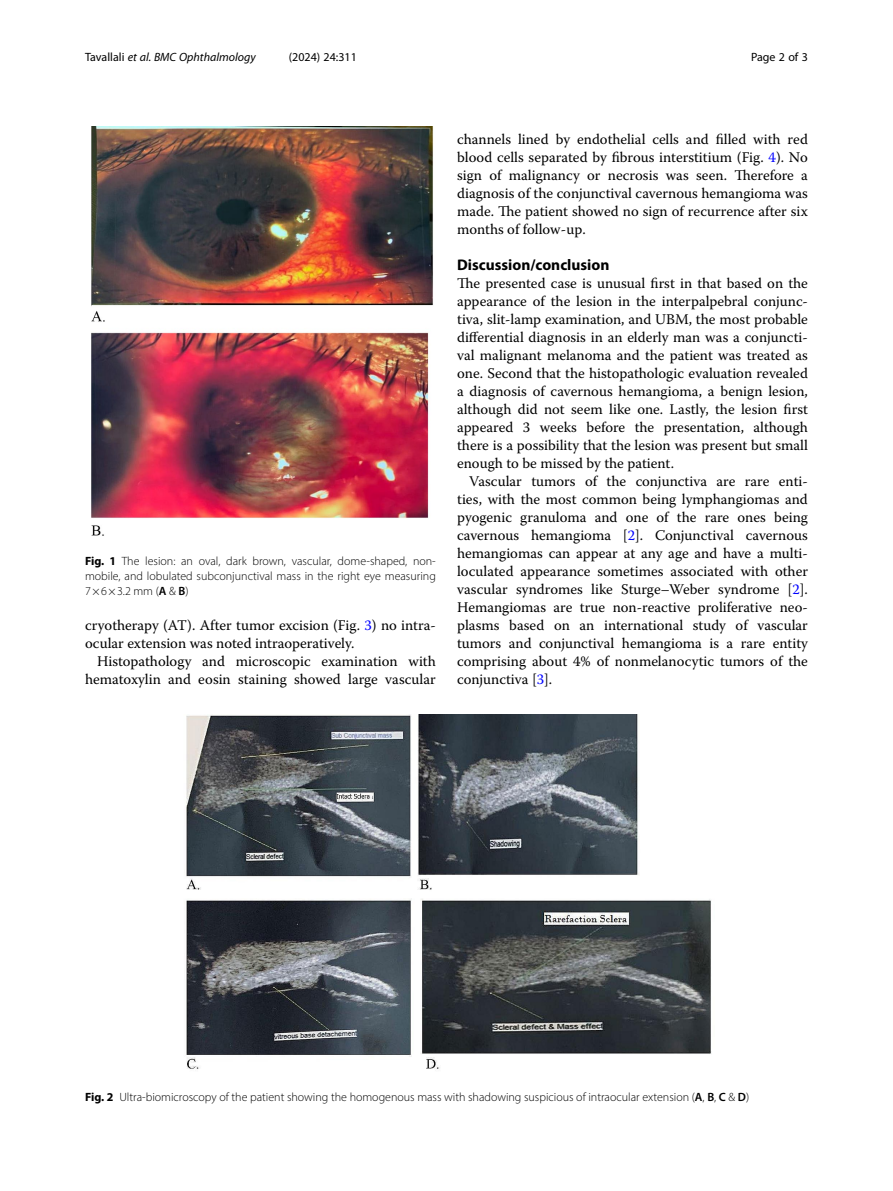
<style>
.page{position:relative;width:893px;height:1191px;background:#fff}
.page>*{position:absolute;margin:0;border:0;box-sizing:border-box;transform-origin:0 0}
.Head_1{font:700 15.45px "Myriad Pro";color:#000}
.Body_Text_Indent{font:14.7px/18px "Warnock Pro";color:#000;text-align:justify}
.Body_Text{font:14.7px/18px "Warnock Pro";color:#000}
.Figure_Caption{font:300 12px/15px "Myriad Pro";color:#000;text-align:justify}
.t1{font:italic 12px "Myriad Pro";color:#000}
.t2{font:12px "Myriad Pro";color:#000}
.s1{font-style:normal}
.s2{font-weight:700}
.s3{font-weight:600}
.s4{color:#00f}
</style>
<div class="page">
<img style="left:186px;top:714px;width:526px;height:355px">
<img style="left:91px;top:126px;width:343px;height:410px">
<p class="t1" style="left:85px;top:50px;width:172px"><span class="s1">Tavallali</span> et al. BMC Ophthalmology</p>
<p class="t2" style="left:289px;top:50px;width:70px">(2024) 24:311</p>
<p class="t2" style="left:751px;top:50px;width:58px">Page 2 of 3</p>
<p class="Figure_Caption" style="left:85px;top:553px;width:352px"><span class="s2">Fig. 1</span> The lesion: an oval, dark brown, vascular, dome-shaped, non&shy;mobile, and lobulated subconjunctival mass in the right eye measuring 7×6×3.2 mm (<span class="s3">A</span> &amp; <span class="s3">B</span>)</p>
<p class="Body_Text" style="left:85px;top:616px;width:352px">cryotherapy (AT). After tumor excision (Fig. <span class="s4">3</span>) no intra&shy;ocular extension was noted intraoperatively.</p>
<p class="Body_Text_Indent" style="left:85px;top:652px;width:352px;text-align:right">Histopathology and microscopic examination with hematoxylin and eosin staining showed large vascular</p>
<p class="Body_Text_Indent" style="left:457px;top:130px;width:352px">channels lined by endothelial cells and filled with red blood cells separated by fibrous interstitium (Fig. <span class="s4">4</span>). No sign of malignancy or necrosis was seen. Therefore a diagnosis of the conjunctival cavernous hemangioma was made. The patient showed no sign of recurrence after six months of follow-up.</p>
<p class="Head_1" style="left:457px;top:255px;width:154px">Discussion/conclusion</p>
<p class="Body_Text" style="left:457px;top:274px;width:352px;text-align:justify">The presented case is unusual first in that based on the appearance of the lesion in the interpalpebral conjunc&shy;tiva, slit-lamp examination, and UBM, the most probable differential diagnosis in an elderly man was a conjuncti&shy;val malignant melanoma and the patient was treated as one. Second that the histopathologic evaluation revealed a diagnosis of cavernous hemangioma, a benign lesion, although did not seem like one. Lastly, the lesion first appeared 3 weeks before the presentation, although there is a possibility that the lesion was present but small enough to be missed by the patient.</p>
<p class="Body_Text_Indent" style="left:457px;top:472px;width:352px;text-indent:12px">Vascular tumors of the conjunctiva are rare enti&shy;ties, with the most common being lymphangiomas and pyogenic granuloma and one of the rare ones being cavernous hemangioma [<span class="s4">2</span>]. Conjunctival cavernous hemangiomas can appear at any age and have a multi&shy;loculated appearance sometimes associated with other vascular syndromes like Sturge–Weber syndrome [<span class="s4">2</span>].<br>Hemangiomas are true non-reactive proliferative neo&shy;plasms based on an international study of vascular tumors and conjunctival hemangioma is a rare entity comprising about 4% of nonmelanocytic tumors of the conjunctiva [<span class="s4">3</span>].</p>
<p class="Figure_Caption" style="left:85px;top:1089px;width:666px"><span class="s2">Fig. 2</span> Ultra-biomicroscopy of the patient showing the homogenous mass with shadowing suspicious of intraocular extension (<span class="s3">A</span>, <span class="s3">B</span>, <span class="s3">C</span> &amp; <span class="s3">D</span>)</p>
</div>
